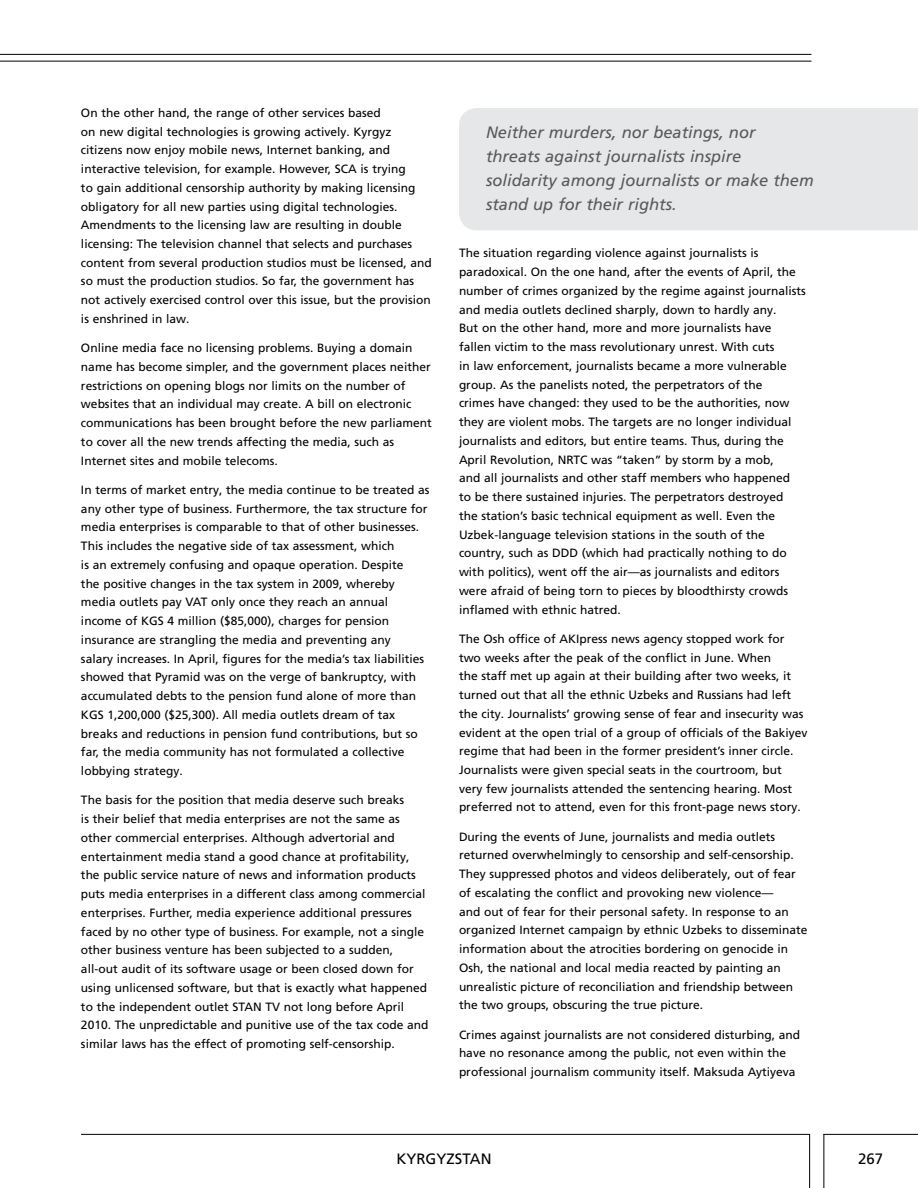
<style>
.page{position:relative;width:918px;height:1188px;background:#fff}
.page>*{position:absolute;margin:0;border:0;box-sizing:border-box;transform-origin:0 0}
.t1{font:italic 16.5px/24px "Frutiger LT Pro";color:#58595b}
.t2{font:15px "Frutiger LT Pro";color:#000}
.t3{font:12px/18.8px "Frutiger LT Pro";color:#000}
</style>
<div class="page">
<hr style="left:81px;top:1134px;width:729px;height:1px;background:#000">
<hr style="left:809px;top:1134px;width:1px;height:54px;background:#000">
<hr style="left:823px;top:1134px;width:1px;height:54px;background:#000">
<hr style="left:823px;top:1134px;width:95px;height:1px;background:#000">
<hr style="left:0;top:61px;width:812px;height:1px;background:#000">
<hr style="left:0;top:54px;width:812px;height:1px;background:#000">
<div style="left:459px;top:108px;width:459px;height:122px;background:#e6e7e8"></div>
<p class="t3" style="left:81px;top:103px;width:352px">On the other hand, the range of other services based<br>on new digital technologies is growing actively. Kyrgyz citizens now enjoy mobile news, I nternet banking, and interactive television, for example. H owever, SCA is trying<br>to gain additional censorship authority by making licensing obligatory for all new parties using digital technologies.<br>Amendments to the licensing law are resulting in double licensing: The television channel that selects and purchases content from several production studios must be licensed, and so must the production studios. So far, the government has not actively exercised control over this issue, but the provision is enshrined in law.</p>
<p class="t3" style="left:81px;top:339px;width:352px">Online media face no licensing problems. Buying a domain name has become simpler, and the government places neither restrictions on opening blogs nor limits on the number of websites that an individual may create. A bill on electronic communications has been brought before the new parliament to cover all the new trends affecting the media, such as<br>I nternet sites and mobile telecoms.</p>
<p class="t3" style="left:81px;top:480px;width:350px">I n terms of market entry, the media continue to be treated as any other type of business. Furthermore, the tax structure for media enterprises is comparable to that of other businesses.<br>This includes the negative side of tax assessment, which<br>is an extremely confusing and opaque operation. Despite<br>the positive changes in the tax system in 2009, whereby media outlets pay VAT only once they reach an annual income of KGS 4 million ($85,000), charges for pension insurance are strangling the media and preventing any<br>salary increases. I n April, figures for the media’s tax liabilities showed that Pyramid was on the verge of bankruptcy, with accumulated debts to the pension fund alone of more than KGS 1,200,000 ($25,300). All media outlets dream of tax breaks and reductions in pension fund contributions, but so far, the media community has not formulated a collective lobbying strategy.</p>
<p class="t3" style="left:81px;top:791px;width:348px">The basis for the position that media deserve such breaks<br>is their belief that media enterprises are not the same as other commercial enterprises. Although advertorial and entertainment media stand a good chance at profitability, the public service nature of news and information products puts media enterprises in a different class among commercial enterprises. Further, media experience additional pressures faced by no other type of business. For example, not a single other business venture has been subjected to a sudden, all-out audit of its software usage or been closed down for using unlicensed software, but that is exactly what happened to the independent outlet STAN</p>
<p class="t3" style="left:81px;top:997px;width:349px;text-indent:184px">TV not long before April<br>2010. The unpredictable and punitive use of the tax code and similar laws has the effect of promoting self-censorship.</p>
<h1 class="t1" style="left:486px;top:121px;width:329px">Neither murders, nor beatings, nor<br>threats against journalists inspire solidarity among journalists or make them stand up for their rights.</h1>
<p class="t3" style="left:459px;top:244px;width:348px">The situation regarding violence against journalists is paradoxical. On the one hand, after the events of April, the number of crimes organized by the regime against journalists and media outlets declined sharply, down to hardly any.<br>But on the other hand, more and more journalists have fallen victim to the mass revolutionary unrest. With cuts<br>in law enforcement, journalists became a more vulnerable group. As the panelists noted, the perpetrators of the<br>crimes have changed: they used to be the authorities, now they are violent mobs. The targets are no longer individual journalists and editors, but entire teams. Thus, during the April Revolution, NRT</p>
<p class="t3" style="left:459px;top:450px;width:333px;text-indent:121px">C was “taken” by storm by a mob, and all journalists and other staff members who happened to be there sustained injuries. The perpetrators destroyed the station’s basic technical equipment as well. Even the Uzbek-language television stations in the south of the country, such as DDD (which had practically nothing to do with politics), went off the air—as journalists and editors were afraid of being torn to pieces by bloodthirsty crowds inflamed with ethnic hatred.</p>
<p class="t3" style="left:459px;top:629px;width:350px">The Osh office of AKI press news agency stopped work for two weeks after the peak of the conflict in June. When<br>the staff met up again at their building after two weeks, it turned out that all the ethnic Uzbeks and Russians had left the city. Journalists’ growing sense of fear and insecurity was evident at the open trial of a group of officials of the Bakiyev regime that had been in the former president’s inner circle.<br>Journalists were given special seats in the courtroom, but very few journalists attended the sentencing hearing. Most preferred not to attend, even for this front-page news story.</p>
<p class="t3" style="left:459px;top:827px;width:350px">During the events of June, journalists and media outlets returned overwhelmingly to censorship and self-censorship.<br>They suppressed photos and videos deliberately, out of fear of escalating the conflict and provoking new violence—<br>and out of fear for their personal safety. I n response to an organized I nternet campaign by ethnic Uzbeks to disseminate information about the atrocities bordering on genocide in Osh, the national and local media reacted by painting an unrealistic picture of reconciliation and friendship between the two groups, obscuring the true picture.</p>
<p class="t3" style="left:459px;top:1025px;width:343px">Crimes against journalists are not considered disturbing, and have no resonance among the public, not even within the professional journalism community itself. Maksuda Aytiyeva</p>
<p class="t2" style="left:396px;top:1150px;width:97px">Kyrgyzstan</p>
<p class="t2" style="left:858px;top:1150px;width:27px">267</p>
</div>
